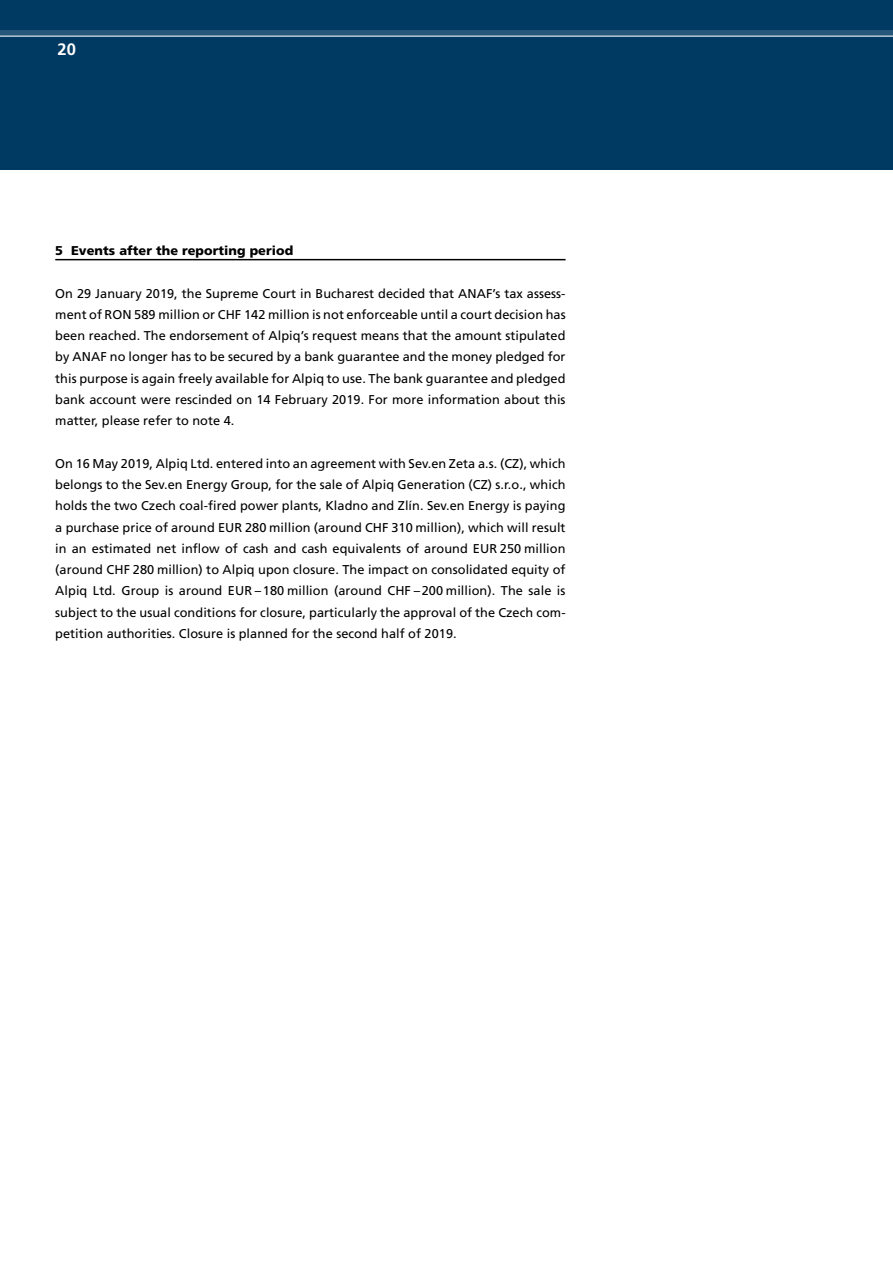
<style>
.page{position:relative;width:893px;height:1263px;background:#fff}
.page>*{position:absolute;margin:0;border:0;box-sizing:border-box;transform-origin:0 0}
.t1{font:700 16.5px "Frutiger LT Com";color:#fff}
.t2{font:12.75px/21.3px "Frutiger LT Com";letter-spacing:.005em;color:#000;text-align:justify}
.t3{font:900 12.75px "Frutiger LT Com";letter-spacing:.005em;color:#000}
</style>
<div class="page">
<div style="left:0;top:0;width:893px;height:170px;background:#003a63"></div>
<hr style="left:0;top:36px;width:893px;height:1px;background:#fff">
<div style="left:0;top:30px;width:893px;height:6px;background:#26577a"></div>
<hr style="left:55px;top:259px;width:511px;height:1px;background:#000">
<p class="t1" style="left:58px;top:40px;width:20px">20</p>
<p class="t3" style="left:55px;top:243px;width:239px">5 Events after the reporting period</p>
<p class="t2" style="left:55px;top:283px;width:512px">On 29 January 2019, the Supreme Court in Bucharest decided that ANAF’s tax assess&shy;ment of RON 589 million or CHF 142 million is not enforceable until a court decision has been reached. The endorsement of Alpiq’s request means that the amount stipulated by ANAF no longer has to be secured by a bank guarantee and the money pledged for this purpose is again freely available for Alpiq to use. The bank guarantee and pledged bank account were rescinded on 14 February 2019. For more information about this matter, please refer to note 4.</p>
<p class="t2" style="left:55px;top:453px;width:512px">On 16 May 2019, Alpiq Ltd. entered into an agreement with Sev.en Zeta a.s. (CZ), which belongs to the Sev.en Energy Group, for the sale of Alpiq Generation (CZ) s.r.o., which holds the two Czech coal-fired power plants, Kladno and Zlín. Sev.en Energy is paying a purchase price of around EUR 280 million (around CHF 310 million), which will result in an estimated net inflow of cash and cash equivalents of around EUR 250 million (around CHF 280 million) to Alpiq upon closure. The impact on consolidated equity of Alpiq Ltd. Group is around EUR –180 million (around CHF –200 million). The sale is subject to the usual conditions for closure, particularly the approval of the Czech com&shy;petition authorities. Closure is planned for the second half of 2019.</p>
</div>
